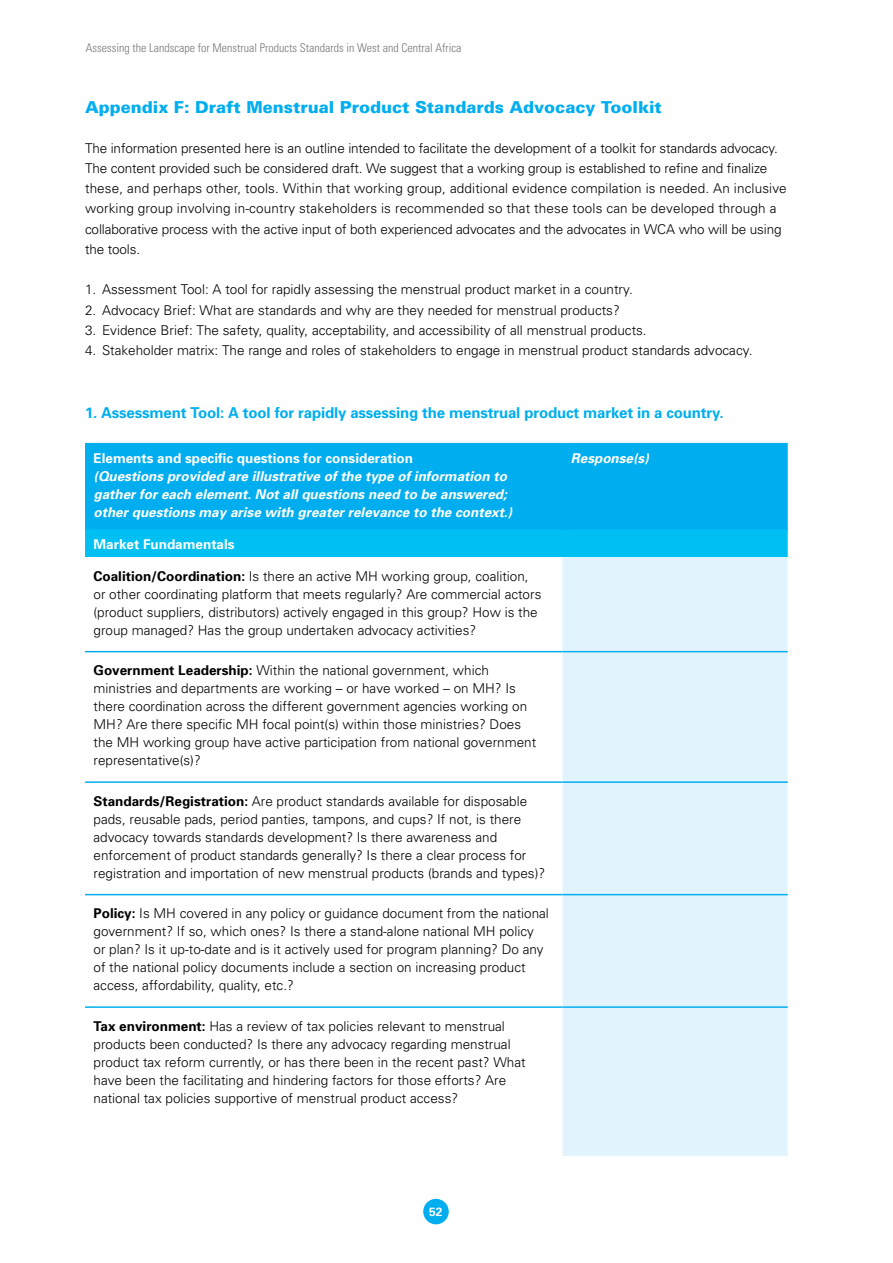
<style>
.page{position:relative;width:893px;height:1263px;background:#fff}
.page>*{position:absolute;margin:0;border:0;box-sizing:border-box;transform-origin:0 0}
.t1{font:900 16.5px "Univers";color:#00aeef}
.t2{font:700 15px "Univers";letter-spacing:-.01em;color:#00aeef}
.t3{font:300 13.5px/18px "Univers";color:#000}
.t4{font:italic 700 13.5px/18px "Univers";color:#fff}
.t5{font:700 13.5px "Univers";color:#fff}
.t6{font:300 condensed 12px "Univers";color:#78777a}
.t7{font:700 12px "Univers";color:#fff}
.s1{font-weight:700}
</style>
<div class="page">
<div style="left:423px;top:1199px;width:26px;height:25px;background:#00aeef;border-radius:50%"></div>
<div style="left:85px;top:444px;width:703px;height:84px;background:#00aeef"></div>
<div style="left:85px;top:529px;width:703px;height:28px;background:#00c0f3"></div>
<div style="left:562px;top:557px;width:226px;height:599px;background:#e1f4fd"></div>
<svg style="left:85px;top:652px;width:477px;height:244px"></svg>
<hr style="left:85px;top:443px;width:477px;height:1px;background:#00aeef">
<hr style="left:562px;top:443px;width:226px;height:1px;background:#00aeef">
<hr style="left:85px;top:528px;width:477px;height:1px;background:#00aeef">
<hr style="left:562px;top:528px;width:226px;height:1px;background:#00aeef">
<hr style="left:85px;top:651px;width:477px;height:1px;background:#00aeef">
<hr style="left:562px;top:651px;width:226px;height:1px;background:#00aeef">
<hr style="left:85px;top:781px;width:477px;height:2px;background:#00aeef">
<hr style="left:562px;top:781px;width:226px;height:2px;background:#00aeef">
<hr style="left:85px;top:894px;width:477px;height:1px;background:#00aeef">
<hr style="left:562px;top:894px;width:226px;height:1px;background:#00aeef">
<hr style="left:85px;top:1006px;width:477px;height:2px;background:#00aeef">
<hr style="left:562px;top:1006px;width:226px;height:2px;background:#00aeef">
<p class="t6" style="left:86px;top:41px;width:377px">Assessing the Landscape for Menstrual Products Standards in West and Central Africa</p>
<p class="t1" style="left:85px;top:97px;width:578px">Appendix F: Draft Menstrual Product Standards Advocacy Toolkit</p>
<p class="t3" style="left:85px;top:138px;width:703px;line-height:20.2px">The information presented here is an outline intended to facilitate the development of a toolkit for standards advocacy.<br>The content provided such be considered draft. We suggest that a working group is established to refine and finalize these, and perhaps other, tools. Within that working group, additional evidence compilation is needed. An inclusive working group involving in-country stakeholders is recommended so that these tools can be developed through a collaborative process with the active input of both experienced advocates and the advocates in WCA who will be using the tools.</p>
<p class="t3" style="left:85px;top:281px;width:549px">1. Assessment Tool: A tool for rapidly assessing the menstrual product market in a country.</p>
<p class="t3" style="left:85px;top:301px;width:536px">2. Advocacy Brief: What are standards and why are they needed for menstrual products?</p>
<p class="t3" style="left:85px;top:321px;width:563px">3. Evidence Brief: The safety, quality, acceptability, and accessibility of all menstrual products.</p>
<p class="t3" style="left:85px;top:341px;width:669px">4. Stakeholder matrix: The range and roles of stakeholders to engage in menstrual product standards advocacy.</p>
<p class="t2" style="left:85px;top:404px;width:640px">1. Assessment Tool: A tool for rapidly assessing the menstrual product market in a country.</p>
<p class="t5" style="left:94px;top:450px;width:321px">Elements and specific questions for consideration</p>
<p class="t4" style="left:94px;top:467px;width:420px">(Questions provided are illustrative of the type of information to gather for each element. Not all questions need to be answered; other questions may arise with greater relevance to the context.)</p>
<p class="t5" style="left:94px;top:536px;width:143px">Market Fundamentals</p>
<p class="t3" style="left:94px;top:567px;width:449px"><span class="s1">Coalition/Coordination:</span> Is there an active MH working group, coalition, or other coordinating platform that meets regularly? Are commercial actors (product suppliers, distributors) actively engaged in this group? How is the group managed? Has the group undertaken advocacy activities?</p>
<p class="t3" style="left:94px;top:661px;width:444px"><span class="s1">Government Leadership:</span> Within the national government, which ministries and departments are working – or have worked – on MH? Is there coordination across the different government agencies working on MH? Are there specific MH focal point(s) within those ministries? Does the MH working group have active participation from national government representative(s)?</p>
<p class="t3" style="left:94px;top:792px;width:453px"><span class="s1">Standards/Registration:</span> Are product standards available for disposable pads, reusable pads, period panties, tampons, and cups? If not, is there advocacy towards standards development? Is there awareness and enforcement of product standards generally? Is there a clear process for registration and importation of new menstrual products (brands and types)?</p>
<p class="t3" style="left:94px;top:904px;width:457px"><span class="s1">Policy:</span> Is MH covered in any policy or guidance document from the national government? If so, which ones? Is there a stand-alone national MH policy or plan? Is it up-to-date and is it actively used for program planning? Do any of the national policy documents include a section on increasing product access, affordability, quality, etc.?</p>
<p class="t3" style="left:94px;top:1017px;width:434px"><span class="s1">Tax environment:</span> Has a review of tax policies relevant to menstrual products been conducted? Is there any advocacy regarding menstrual product tax reform currently, or has there been in the recent past? What have been the facilitating and hindering factors for those efforts? Are national tax policies supportive of menstrual product access?</p>
<p class="t4" style="left:571px;top:449px;width:80px">Response(s)</p>
<p class="t7" style="left:429px;top:1204px;width:15px">52</p>
</div>
